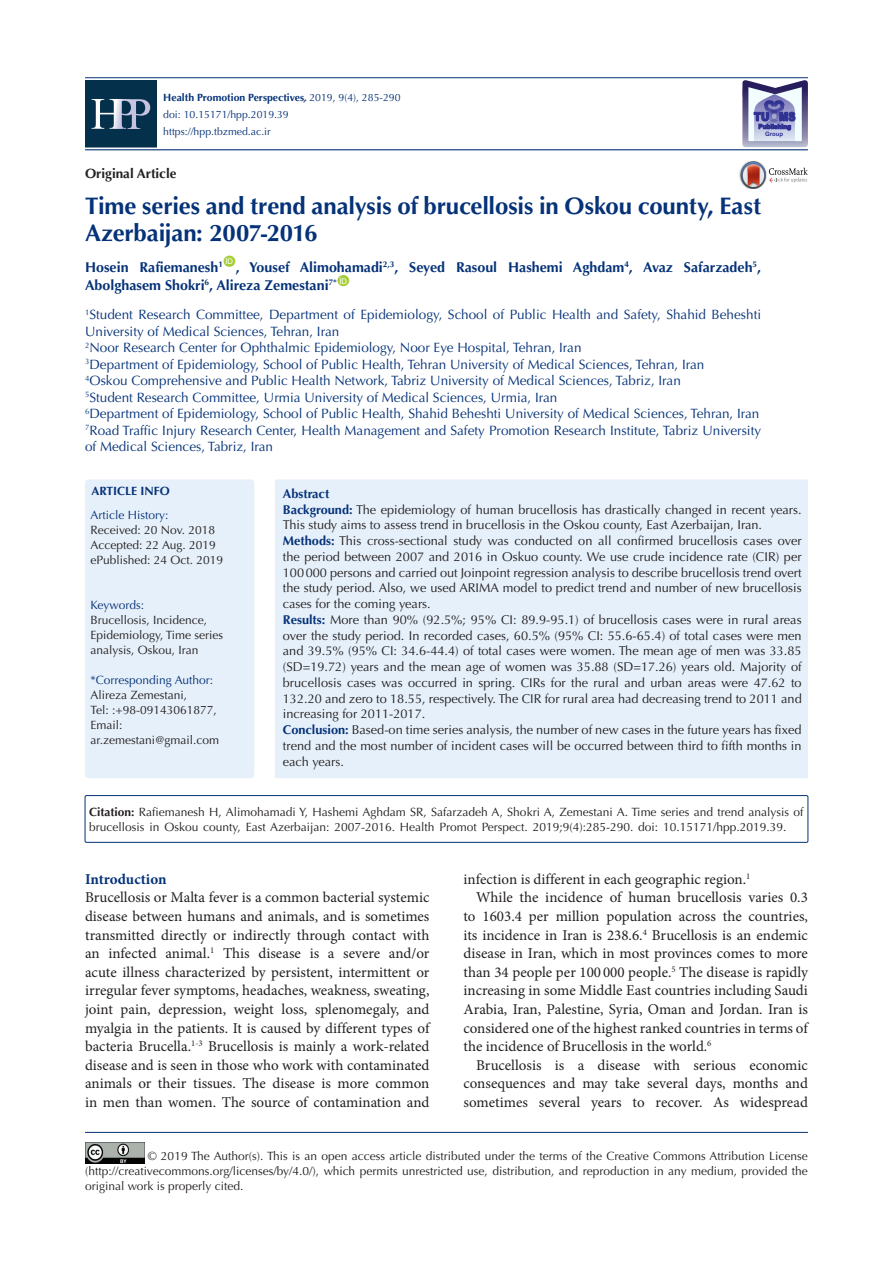
<style>
.page{position:relative;width:893px;height:1263px;background:#fff}
.page>*{position:absolute;margin:0;border:0;box-sizing:border-box;transform-origin:0 0}
.t1{font:700 24px/27px "Optima LT Std";letter-spacing:-.005em;color:#053278}
.t2{font:15px/18.6px "Minion Pro";color:#231f20;text-align:justify}
.t3{font:700 15px "Minion Pro";letter-spacing:-.005em;color:#053278}
.t4{font:700 14.25px/18px "Optima LT Std";color:#053278}
.t5{font:13.5px/16.5px "Optima LT Std";color:#053278}
.t6{font:700 13.5px "Optima LT Std";color:#231f20}
.t7{font:12.75px/15.8px "Optima LT Std";color:#231f20;text-align:justify}
.t8{font:700 12.75px "Optima LT Std";color:#053278}
.corresponding{font:12px/15px "Optima LT Std";color:#231f20}
.t9{font:12px "Optima LT Std";color:#053278}
.t10{font:700 12px "Optima LT Std";color:#053278}
.t11{font:900 12px "Arial";color:#2e3092;scale:.82 1}
.t12{font:10.5px "Optima LT Std";color:#053278}
.t13{font:700 10.5px "Optima LT Std";color:#053278}
.t14{font:7.8px "Arial";color:#fff}
.t15{font:700 6.45px "Arial";color:#2e3092}
.t16{font:700 6px "Arial";color:#2e3092}
.s1{font-style:italic}
.s2{font-weight:400}
.s3{font-weight:700;color:#053278}
.s4{font-weight:700}
</style>
<div class="page">
<hr style="left:85px;top:149px;width:723px;height:1px;background:#053278">
<hr style="left:85px;top:77px;width:723px;height:1px;background:#053278">
<hr style="left:85px;top:1132px;width:723px;height:1px;background:#053278">
<div style="left:223px;top:256px;width:12px;height:11px;background:#a6ce39;border-radius:50%"></div>
<div style="left:337px;top:275px;width:12px;height:11px;background:#a6ce39;border-radius:50%"></div>
<img style="left:85px;top:1143px;width:59px;height:20px">
<img style="left:739px;top:169px;width:2px;height:13px">
<svg style="left:741px;top:161px;width:67px;height:28px"></svg>
<svg style="left:742px;top:80px;width:66px;height:67px"></svg>
<div style="left:275px;top:479px;width:533px;height:299px;background:#e6f0fa"></div>
<div style="left:85px;top:479px;width:169px;height:299px;background:#e6f0fa;border-radius:3px"></div>
<div style="left:85px;top:795px;width:723px;height:47px;border:1px solid #053278"></div>
<div style="left:85px;top:80px;width:71px;height:67px;background:#05304c"></div>
<svg style="left:92px;top:97px;width:20px;height:32px"></svg>
<svg style="left:112px;top:97px;width:16px;height:32px"></svg>
<svg style="left:128px;top:97px;width:24px;height:33px"></svg>
<p class="t13" style="left:163px;top:91px;width:239px">Health Promotion Perspectives<span class="s1">,</span> <span class="s2">2019, 9(4), 285-290</span></p>
<p class="t12" style="left:163px;top:108px;width:127px">doi: 10.15171/hpp.2019.39</p>
<p class="t12" style="left:163px;top:125px;width:109px">https://hpp.tbzmed.ac.ir</p>
<p class="t6" style="left:85px;top:165px;width:93px">Original Article</p>
<p class="t11" style="left:754px;top:108px;width:52px">TU MS</p>
<p class="t15" style="left:758px;top:122px;width:34px">Publishing</p>
<p class="t16" style="left:765px;top:129px;width:20px">Group</p>
<p class="t1" style="left:85px;top:193px;width:678px">Time series and trend analysis of brucellosis in Oskou county, East<br>Azerbaijan: 2007-2016</p>
<p class="t4" style="left:85px;top:258px;width:139px">Hosein Rafiemanesh<sup>1</sup></p>
<p class="t14" style="left:225px;top:256px;width:9px">ID</p>
<p class="t4" style="left:85px;top:258px;width:678px;text-indent:151px">, Yousef Alimohamadi<sup>2,3</sup>, Seyed Rasoul Hashemi Aghdam<sup>4</sup>, Avaz Safarzadeh<sup>5</sup>,<br>Abolghasem Shokri<sup>6</sup>, Alireza Zemestani<sup>7*</sup></p>
<p class="t14" style="left:339px;top:276px;width:9px">ID</p>
<p class="t5" style="left:85px;top:307px;width:678px"><sup>1</sup>Student Research Committee, Department of Epidemiology, School of Public Health and Safety, Shahid Beheshti<br>University of Medical Sciences, Tehran, Iran</p>
<p class="t5" style="left:85px;top:340px;width:498px"><sup>2</sup>Noor Research Center for Ophthalmic Epidemiology, Noor Eye Hospital, Tehran, Iran</p>
<p class="t5" style="left:85px;top:356px;width:621px"><sup>3</sup>Department of Epidemiology, School of Public Health, Tehran University of Medical Sciences, Tehran, Iran</p>
<p class="t5" style="left:85px;top:373px;width:597px"><sup>4</sup>Oskou Comprehensive and Public Health Network, Tabriz University of Medical Sciences, Tabriz, Iran</p>
<p class="t5" style="left:85px;top:389px;width:474px"><sup>5</sup>Student Research Committee, Urmia University of Medical Sciences, Urmia, Iran</p>
<p class="t5" style="left:85px;top:406px;width:676px"><sup>6</sup>Department of Epidemiology, School of Public Health, Shahid Beheshti University of Medical Sciences, Tehran, Iran</p>
<p class="t5" style="left:85px;top:422px;width:678px"><sup>7</sup>Road Traffic Injury Research Center, Health Management and Safety Promotion Research Institute, Tabriz University of Medical Sciences, Tabriz, Iran</p>
<p class="t10" style="left:91px;top:484px;width:80px">ARTICLE INFO</p>
<p class="t9" style="left:91px;top:508px;width:80px">Article History:</p>
<p class="corresponding" style="left:91px;top:522px;width:126px">Received: 20 Nov. 2018</p>
<p class="corresponding" style="left:91px;top:537px;width:127px">Accepted: 22 Aug. 2019</p>
<p class="corresponding" style="left:91px;top:552px;width:134px">ePublished: 24 Oct. 2019</p>
<p class="t9" style="left:91px;top:598px;width:55px">Keywords:</p>
<p class="corresponding" style="left:91px;top:612px;width:134px">Brucellosis, Incidence,<br>Epidemiology, Time series analysis, Oskou, Iran</p>
<p class="t9" style="left:91px;top:673px;width:124px">*Corresponding Author:</p>
<p class="corresponding" style="left:91px;top:687px;width:98px">Alireza Zemestani,</p>
<p class="corresponding" style="left:91px;top:702px;width:128px">Tel: :+98-09143061877,</p>
<p class="corresponding" style="left:91px;top:717px;width:34px">Email:</p>
<p class="corresponding" style="left:91px;top:732px;width:130px">ar.zemestani@gmail.com</p>
<p class="t8" style="left:283px;top:486px;width:48px">Abstract</p>
<p class="t7" style="left:283px;top:502px;width:520px"><span class="s3">Background:</span> The epidemiology of human brucellosis has drastically changed in recent years.<br>This study aims to assess trend in brucellosis in the Oskou county, East Azerbaijan, Iran.</p>
<p class="t7" style="left:283px;top:533px;width:520px"><span class="s3">Methods:</span> This cross-sectional study was conducted on all confirmed brucellosis cases over the period between 2007 and 2016 in Oskuo county. We use crude incidence rate (CIR) per 100000 persons and carried out Joinpoint regression analysis to describe brucellosis trend overt the study period. Also, we used ARIMA model to predict trend and number of new brucellosis cases for the coming years.</p>
<p class="t7" style="left:283px;top:612px;width:520px"><span class="s3">Results:</span> More than 90% (92.5%; 95% CI: 89.9-95.1) of brucellosis cases were in rural areas over the study period. In recorded cases, 60.5% (95% CI: 55.6-65.4) of total cases were men and 39.5% (95% CI: 34.6-44.4) of total cases were women. The mean age of men was 33.85 (SD=19.72) years and the mean age of women was 35.88 (SD=17.26) years old. Majority of brucellosis cases was occurred in spring. CIRs for the rural and urban areas were 47.62 to 132.20 and zero to 18.55, respectively. The CIR for rural area had decreasing trend to 2011 and increasing for 2011-2017.</p>
<p class="t7" style="left:283px;top:722px;width:520px"><span class="s3">Conclusion:</span> Based-on time series analysis, the number of new cases in the future years has fixed trend and the most number of incident cases will be occurred between third to fifth months in each years.</p>
<p class="corresponding" style="left:89px;top:804px;width:716px"><span class="s4">Citation:</span> Rafiemanesh H, Alimohamadi Y, Hashemi Aghdam SR, Safarzadeh A, Shokri A, Zemestani A. Time series and trend analysis of brucellosis in Oskou county, East Azerbaijan: 2007-2016. Health Promot Perspect. 2019;9(4):285-290. doi: 10.15171/hpp.2019.39.</p>
<p class="t3" style="left:85px;top:868px;width:83px">Introduction</p>
<p class="t2" style="left:85px;top:888px;width:346px">Brucellosis or Malta fever is a common bacterial systemic disease between humans and animals, and is sometimes transmitted directly or indirectly through contact with an infected animal.<sup>1</sup> This disease is a severe and/or acute illness characterized by persistent, intermittent or irregular fever symptoms, headaches, weakness, sweating, joint pain, depression, weight loss, splenomegaly, and myalgia in the patients. It is caused by different types of bacteria Brucella.<sup>1-3</sup> Brucellosis is mainly a work-related disease and is seen in those who work with contaminated animals or their tissues. The disease is more common in men than women. The source of contamination and</p>
<p class="t2" style="left:463px;top:870px;width:288px">infection is different in each geographic region.<sup>1</sup></p>
<p class="t2" style="left:463px;top:888px;width:346px;text-indent:13px">While the incidence of human brucellosis varies 0.3 to 1603.4 per million population across the countries, its incidence in Iran is 238.6.<sup>4</sup> Brucellosis is an endemic disease in Iran, which in most provinces comes to more than 34 people per 100 000 people.<sup>5</sup> The disease is rapidly increasing in some Middle East countries including Saudi Arabia, Iran, Palestine, Syria, Oman and Jordan. Iran is considered one of the highest ranked countries in terms of the incidence of Brucellosis in the world.<sup>6</sup></p>
<p class="t2" style="left:463px;top:1056px;width:346px;text-indent:13px">Brucellosis is a disease with serious economic consequences and may take several days, months and sometimes several years to recover. As widespread</p>
<p class="corresponding" style="left:85px;top:1149px;width:724px;text-align:justify;text-indent:63px">© 2019 The Author(s). This is an open access article distributed under the terms of the Creative Commons Attribution License (http://creativecommons.org/licenses/by/4.0/), which permits unrestricted use, distribution, and reproduction in any medium, provided the original work is properly cited.</p>
</div>
